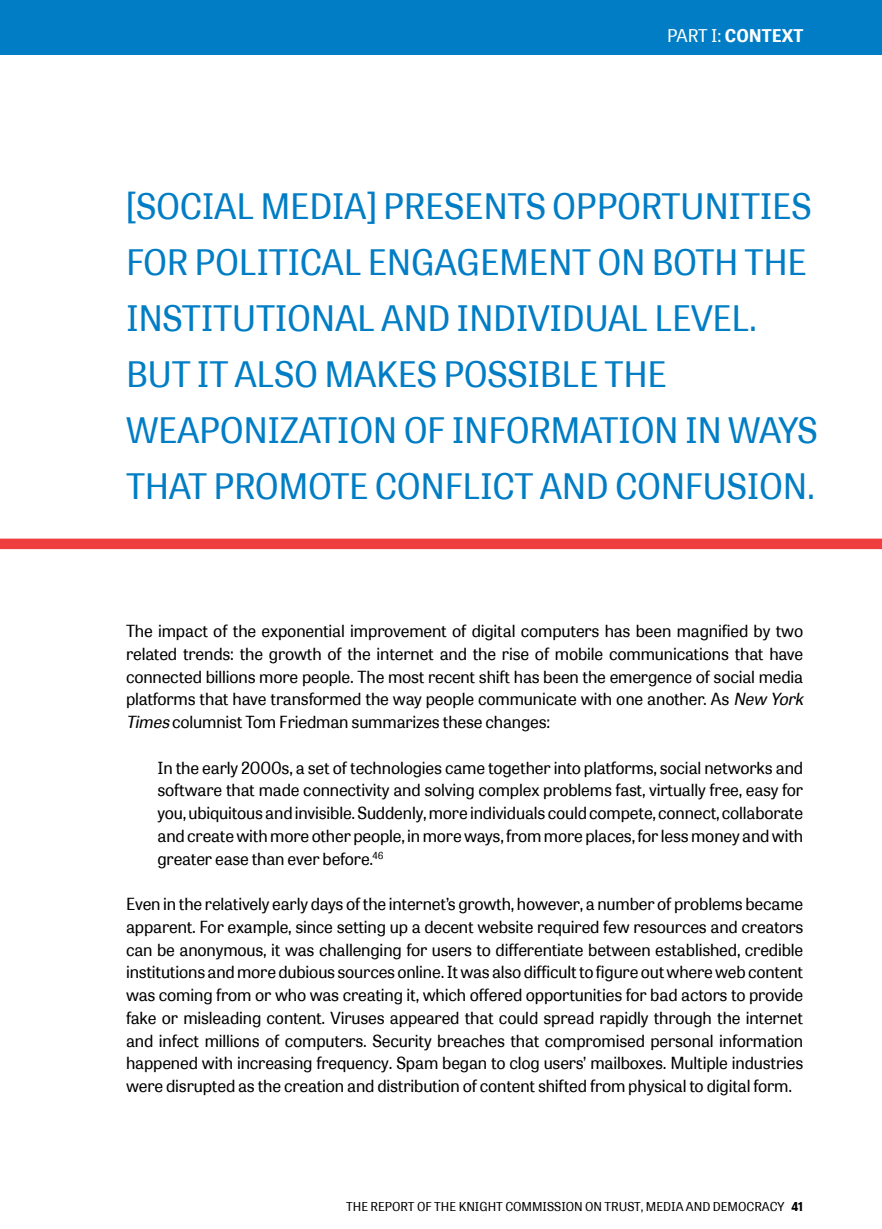
<style>
.page{position:relative;width:882px;height:1229px;background:#fff}
.page>*{position:absolute;margin:0;border:0;box-sizing:border-box;transform-origin:0 0}
.t1{font:35px/56px "Tablet Gothic W01";letter-spacing:-.01em;color:#007dc5}
.t2{font:700 17.5px "Tablet Gothic W01";color:#fff}
.t3{font:16.62px/22.8px "Tablet Gothic W01";letter-spacing:-.01em;color:#000;text-align:justify}
.t4{font:12.25px "Tablet Gothic W01";color:#000}
.s1{font-weight:400}
.s2{font-style:italic}
.s3{font-weight:700}
</style>
<div class="page">
<div style="left:0;top:0;width:882px;height:55px;background:#007dc5"></div>
<div style="left:0;top:538px;width:882px;height:11px;background:#ef3e3e"></div>
<p class="t2" style="left:667px;top:25px;width:138px"><span class="s1">PART I:</span> CONTEXT</p>
<h1 class="t1" style="left:126px;top:179px;width:693px">[SOCIAL MEDIA] PRESENTS OPPORTUNITIES FOR POLITICAL ENGAGEMENT ON BOTH THE INSTITUTIONAL AND INDIVIDUAL LEVEL.<br>BUT IT ALSO MAKES POSSIBLE THE WEAPONIZATION OF INFORMATION IN WAYS THAT PROMOTE CONFLICT AND CONFUSION.</h1>
<p class="t3" style="left:126px;top:620px;width:682px;text-align:left">The impact of the exponential improvement of digital computers has been magnified by two related trends: the growth of the internet and the rise of mobile communications that have connected billions more people. The most recent shift has been the emergence of social media platforms that have transformed the way people communicate with one another. As <span class="s2">New York Times</span> columnist Tom Friedman summarizes these changes:</p>
<p class="t3" style="left:158px;top:756px;width:647px">In the early 2000s, a set of technologies came together into platforms, social networks and software that made connectivity and solving complex problems fast, virtually free, easy for you, ubiquitous and invisible. Suddenly, more individuals could compete, connect, collaborate and create with more other people, in more ways, from more places, for less money and with greater ease than ever before.<sup>46</sup></p>
<p class="t3" style="left:126px;top:893px;width:679px">Even in the relatively early days of the internet’s growth, however, a number of problems became apparent. For example, since setting up a decent website required few resources and creators can be anonymous, it was challenging for users to differentiate between established, credible institutions and more dubious sources online. It was also difficult to figure out where web content was coming from or who was creating it, which offered opportunities for bad actors to provide fake or misleading content. Viruses appeared that could spread rapidly through the internet and infect millions of computers. Security breaches that compromised personal information happened with increasing frequency. Spam began to clog users’ mailboxes. Multiple industries were disrupted as the creation and distribution of content shifted from physical to digital form.</p>
<p class="t4" style="left:346px;top:1199px;width:459px">THE REPORT OF THE KNIGHT COMMISSION ON TRUST, MEDIA AND DEMOCRACY <span class="s3">41</span></p>
</div>
